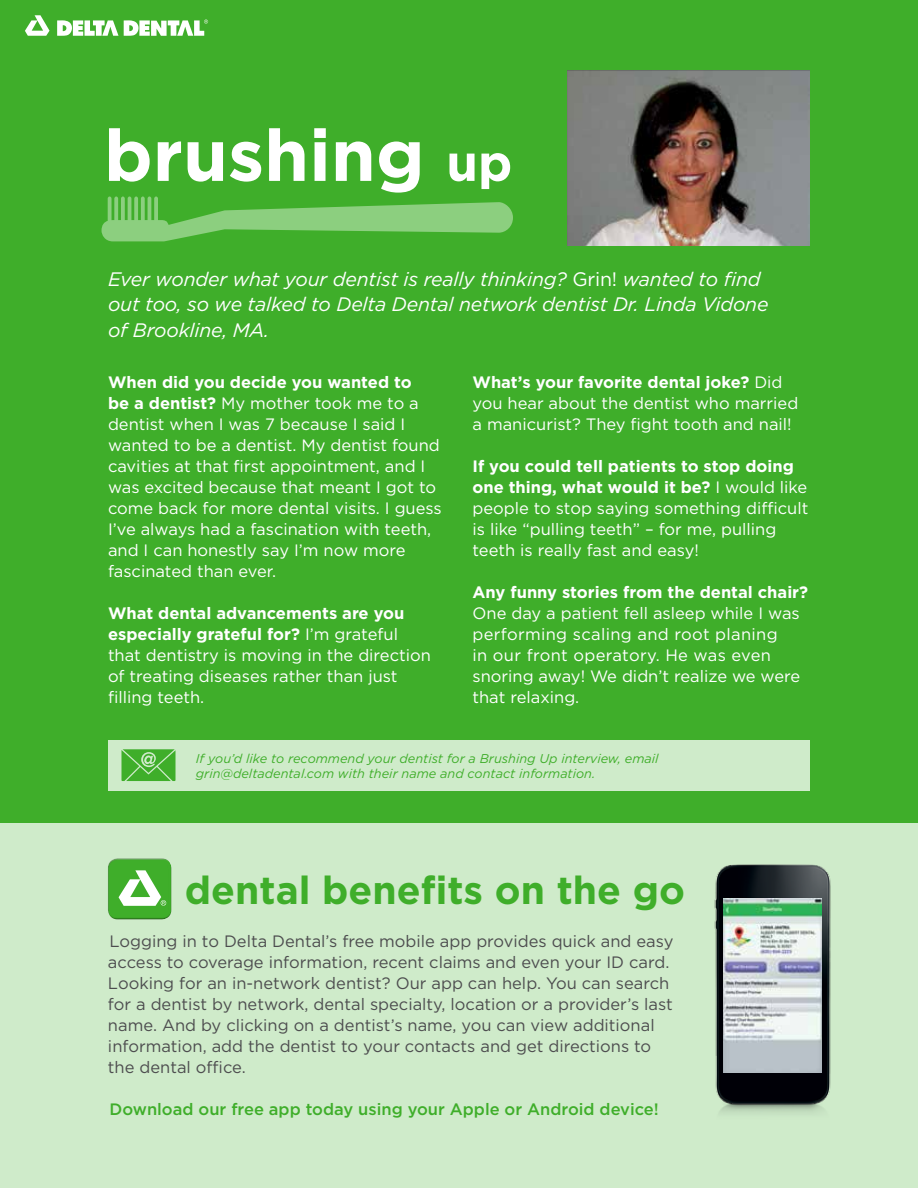
<style>
.page{position:relative;width:918px;height:1188px;background:#3fae2a}
.page>*{position:absolute;margin:0;border:0;box-sizing:border-box;transform-origin:0 0}
.t1{font:700 72.15px "Gotham";color:#fff}
.t2{font:700 39px "Gotham";color:#3fae2a}
.t3{font:italic 19.5px/25.2px "Gotham";letter-spacing:-.01em;color:#fff}
.t4{font:16.5px/21px "Gotham";color:#fff}
.t5{font:16.5px/21px "Gotham";color:#4d4d4f}
.t6{font:500 16.5px "Gotham";color:#3fae2a}
.t7{font:700 16.5px "Gotham";color:#fff}
.t8{font:italic 12.75px/15.3px "Gotham";color:#3fae2a}
.s1{font-size:51px}
.s2{font-style:normal}
.s3{font-weight:700}
</style>
<div class="page">
<div style="left:0;top:824px;width:918px;height:364px;background:#cfebca"></div>
<div style="left:108px;top:740px;width:702px;height:51px;background:#cfebca"></div>
<div style="left:108px;top:857px;width:66px;height:58px;background:#fff;opacity:.75"></div>
<div style="left:108px;top:861px;width:66px;height:60px;background:#000;opacity:.75"></div>
<svg style="left:119px;top:870px;width:47px;height:36px;background:#9bd591"></svg>
<img style="left:714px;top:864px;width:117px;height:250px">
<img style="left:724px;top:898px;width:98px;height:174px">
<svg style="left:102px;top:197px;width:411px;height:44px"></svg>
<div style="left:566px;top:68px;width:246px;height:179px;background:#000;opacity:.35"></div>
<svg style="left:25px;top:15px;width:25px;height:21px"></svg>
<svg style="left:57px;top:20px;width:151px;height:16px"></svg>
<svg style="left:122px;top:749px;width:54px;height:32px;background:#56b744"></svg>
<h1 class="t1" style="left:104px;top:114px;width:410px">brushing <span class="s1">up</span></h1>
<p class="t3" style="left:108px;top:266px;width:662px">Ever wonder what your dentist is really thinking? <span class="s2">Grin!</span> wanted to find out too, so we talked to Delta Dental network dentist Dr. Linda Vidone of Brookline, MA.</p>
<p class="t4" style="left:108px;top:371px;width:335px"><span class="s3">When did you decide you wanted to<br>be a dentist?</span> My mother took me to a dentist when I was 7 because I said I wanted to be a dentist. My dentist found cavities at that first appointment, and I was excited because that meant I got to come back for more dental visits. I guess I’ve always had a fascination with teeth, and I can honestly say I’m now more fascinated than ever.</p>
<p class="t4" style="left:108px;top:602px;width:325px"><span class="s3">What dental advancements are you especially grateful for?</span> I’m grateful that dentistry is moving in the direction of treating diseases rather than just filling teeth.</p>
<p class="t4" style="left:473px;top:371px;width:327px"><span class="s3">What’s your favorite dental joke?</span> Did you hear about the dentist who married a manicurist? They fight tooth and nail!</p>
<p class="t4" style="left:473px;top:455px;width:337px"><span class="s3">If you could tell patients to stop doing one thing, what would it be?</span> I would like people to stop saying something difficult is like “pulling teeth” – for me, pulling teeth is really fast and easy!</p>
<p class="t7" style="left:473px;top:582px;width:337px">Any funny stories from the dental chair?</p>
<p class="t4" style="left:473px;top:602px;width:329px">One day a patient fell asleep while I was performing scaling and root planing<br>in our front operatory. He was even snoring away! We didn’t realize we were that relaxing.</p>
<p class="t8" style="left:196px;top:750px;width:464px">If you’d like to recommend your dentist for a Brushing Up interview, email grin@deltadental.com with their name and contact information.</p>
<h2 class="t2" style="left:185px;top:867px;width:502px">dental benefits on the go</h2>
<p class="t5" style="left:108px;top:931px;width:567px">Logging in to Delta Dental’s free mobile app provides quick and easy access to coverage information, recent claims and even your ID card.<br>Looking for an in-network dentist? Our app can help. You can search for a dentist by network, dental specialty, location or a provider’s last name. And by clicking on a dentist’s name, you can view additional information, add the dentist to your contacts and get directions to the dental office.</p>
<p class="t6" style="left:110px;top:1100px;width:551px">Download our free app today using your Apple or Android device!</p>
</div>
